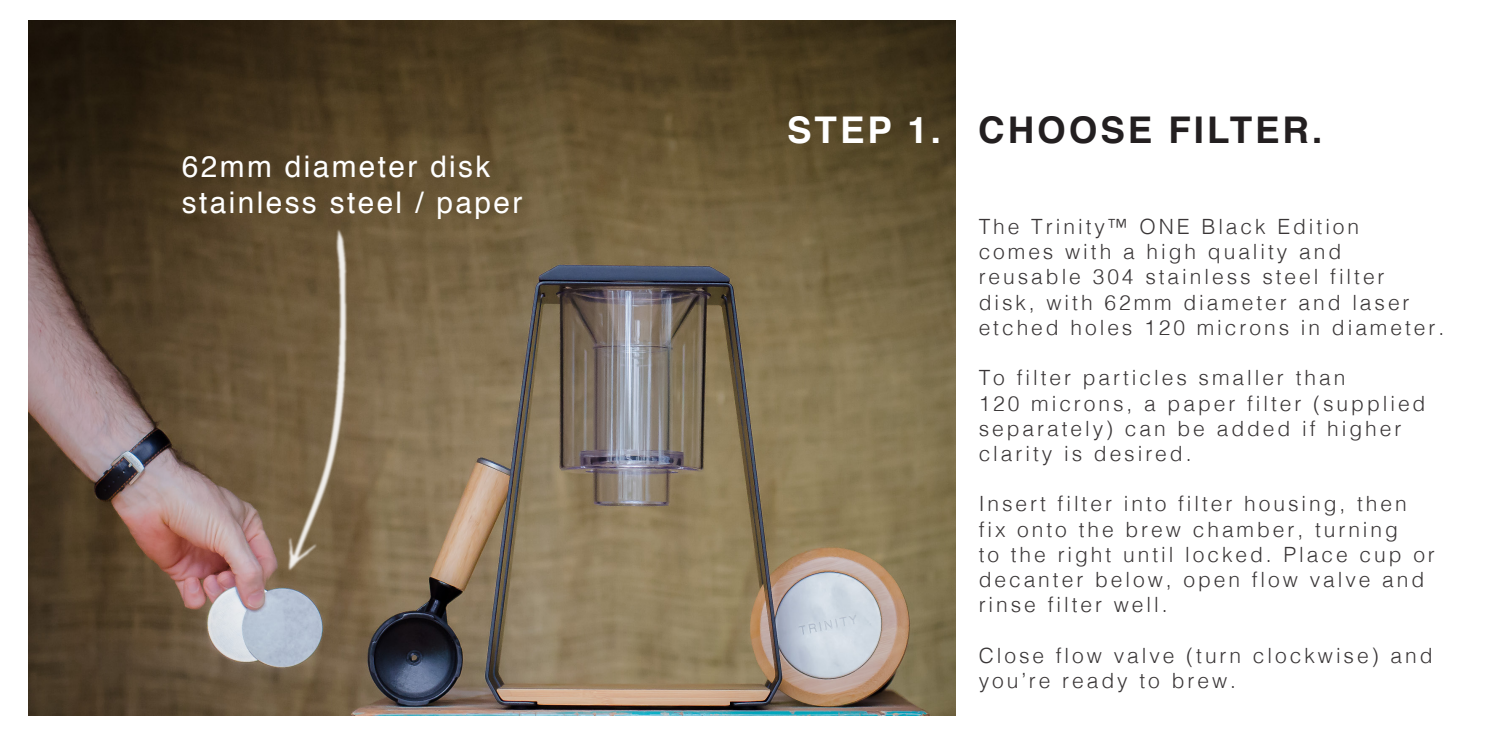
<style>
.page{position:relative;width:1489px;height:745px;background:#fff}
.page>*{position:absolute;margin:0;border:0;box-sizing:border-box;transform-origin:0 0}
.t1{font:700 36.75px "Helvetica";letter-spacing:.08em;color:#231f20}
.t2{font:29.75px/35.7px "Helvetica";letter-spacing:.08em;color:#fff}
.t3{font:300 21px/25.2px "Helvetica";letter-spacing:.14em;color:#231f20}
.s1{color:#fff}
</style>
<div class="page">
<img style="left:29px;top:20px;width:926px;height:695px">
<img style="left:226px;top:168px;width:182px;height:464px">
<h2 class="t2" style="left:182px;top:150px;width:342px">62mm diameter disk stainless steel / paper</h2>
<h1 class="t1" style="left:787px;top:100px;width:536px"><span class="s1">STEP 1.</span> CHOOSE FILTER.</h1>
<p class="t3" style="left:978px;top:212px;width:467px">The Trinity™ ONE Black Edition<br>comes with a high quality and reusable 304 stainless steel filter disk, with 62mm diameter and laser etched holes 120 microns in diameter.</p>
<p class="t3" style="left:978px;top:363px;width:448px">To filter particles smaller than<br>120 microns, a paper filter (supplied separately) can be added if higher clarity is desired.</p>
<p class="t3" style="left:978px;top:489px;width:458px">Insert filter into filter housing, then fix onto the brew chamber, turning<br>to the right until locked. Place cup or decanter below, open flow valve and rinse filter well.</p>
<p class="t3" style="left:978px;top:641px;width:455px">Close flow valve (turn clockwise) and you’re ready to brew.</p>
</div>
